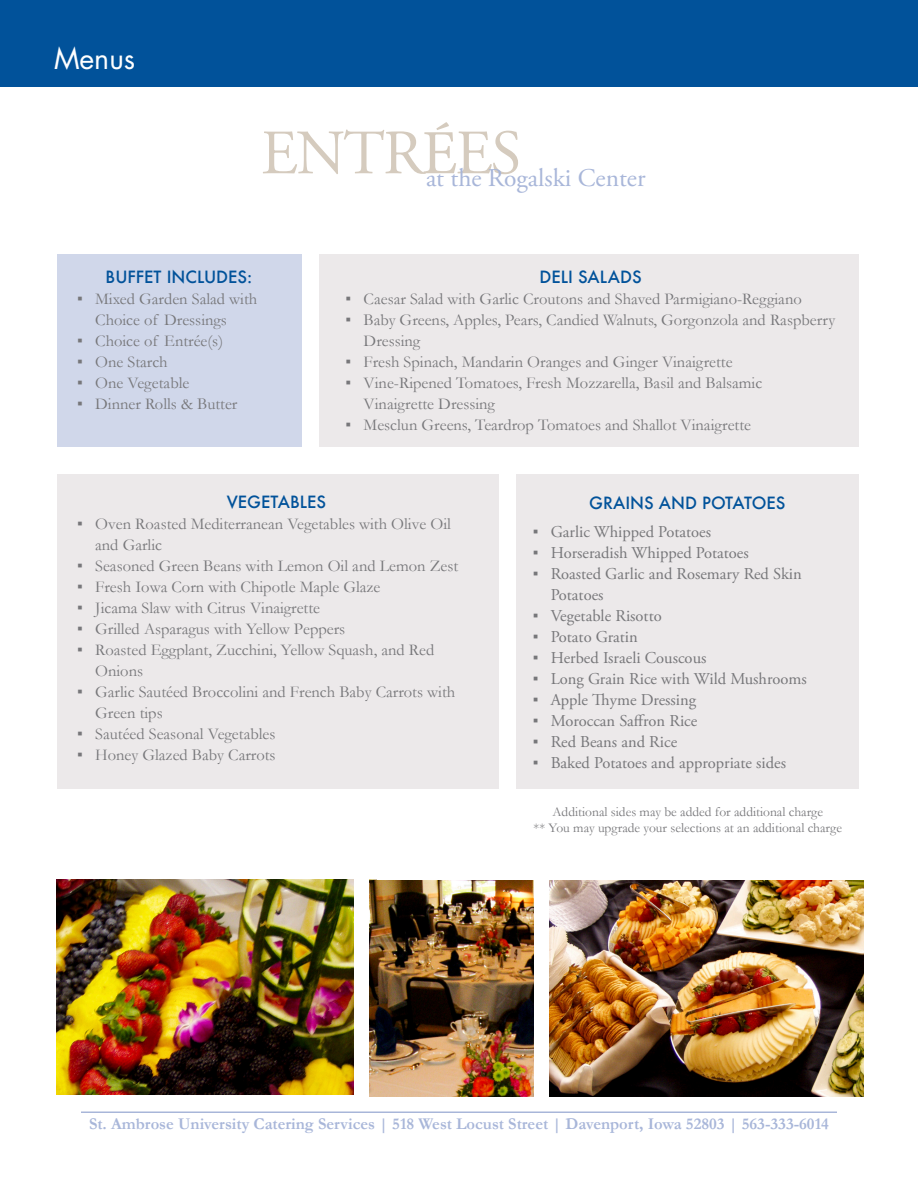
<style>
.page{position:relative;width:918px;height:1188px;background:#fff}
.page>*{position:absolute;margin:0;border:0;box-sizing:border-box;transform-origin:0 0}
.t1{font:63px "Adobe Garamond Pro";letter-spacing:-.03em;color:#d5cbbe}
.t2{font:28.5px "Futura";color:#fff}
.t3{font:25.5px "Adobe Garamond Pro";color:#a8b6d9}
.t4{font:16.5px/21px "Garamond";color:#77777a}
.t5{font:16.5px/21px "Adobe Garamond Pro";color:#77777a}
.t6{font:700 16.5px "Garamond";color:#a8b6d9}
.t7{font:500 16.5px "Futura";color:#01529a}
.t8{font:13.5px "Garamond";color:#77777a}
.s1{font-family:"Minion Pro"}
.s2{font-family:"Arial"}
</style>
<div class="page">
<div style="left:0;top:0;width:918px;height:86px;background:#01529a"></div>
<div style="left:57px;top:255px;width:245px;height:192px;background:#d0d7ea"></div>
<div style="left:319px;top:255px;width:540px;height:192px;background:#ece9ea"></div>
<div style="left:57px;top:474px;width:442px;height:315px;background:#ece9ea"></div>
<div style="left:517px;top:474px;width:342px;height:315px;background:#ece9ea"></div>
<hr style="left:81px;top:1112px;width:756px;height:1px;background:#a8b6d9">
<img style="left:57px;top:879px;width:320px;height:216px">
<img style="left:549px;top:880px;width:315px;height:216px">
<img style="left:369px;top:880px;width:165px;height:216px">
<div style="left:355px;top:874px;width:14px;height:227px;background:#fff"></div>
<p class="t2" style="left:54px;top:40px;width:83px">Menus</p>
<p class="t1" style="left:261px;top:115px;width:262px">ENTR<span class="s1">É</span>ES</p>
<p class="t3" style="left:426px;top:163px;width:221px">at the Rogalski Center</p>
<p class="t7" style="left:106px;top:266px;width:148px">BUFFET INCLUDES:</p>
<p class="t4" style="left:95px;top:289px;width:164px;text-indent:-18px"><span class="s2">▪</span> Mixed Garden Salad with<br>Choice of Dressings</p>
<p class="t4" style="left:77px;top:331px;width:147px"><span class="s2">▪</span> Choice of Entrée(s)</p>
<p class="t4" style="left:77px;top:352px;width:92px"><span class="s2">▪</span> One Starch</p>
<p class="t4" style="left:77px;top:373px;width:114px"><span class="s2">▪</span> One Vegetable</p>
<p class="t4" style="left:77px;top:394px;width:162px"><span class="s2">▪</span> Dinner Rolls &amp; Butter</p>
<p class="t7" style="left:540px;top:266px;width:104px">DELI SALADS</p>
<p class="t4" style="left:346px;top:289px;width:458px"><span class="s2">▪</span> Caesar Salad with Garlic Croutons and Shaved Parmigiano-Reggiano</p>
<p class="t4" style="left:364px;top:310px;width:473px;text-indent:-18px"><span class="s2">▪</span> Baby Greens, Apples, Pears, Candied Walnuts, Gorgonzola and Raspberry<br>Dressing</p>
<p class="t4" style="left:346px;top:352px;width:388px"><span class="s2">▪</span> Fresh Spinach, Mandarin Oranges and Ginger Vinaigrette</p>
<p class="t4" style="left:364px;top:373px;width:400px;text-indent:-18px"><span class="s2">▪</span> Vine-Ripened Tomatoes, Fresh Mozzarella, Basil and Balsamic<br>Vinaigrette Dressing</p>
<p class="t4" style="left:346px;top:415px;width:407px"><span class="s2">▪</span> Mesclun Greens, Teardrop Tomatoes and Shallot Vinaigrette</p>
<p class="t7" style="left:227px;top:490px;width:101px">VEGETABLES</p>
<p class="t4" style="left:95px;top:513px;width:357px;text-indent:-18px"><span class="s2">▪</span> Oven Roasted Mediterranean Vegetables with Olive Oil and Garlic</p>
<p class="t4" style="left:77px;top:555px;width:383px"><span class="s2">▪</span> Seasoned Green Beans with Lemon Oil and Lemon Zest</p>
<p class="t4" style="left:77px;top:576px;width:305px"><span class="s2">▪</span> Fresh Iowa Corn with Chipotle Maple Glaze</p>
<p class="t4" style="left:77px;top:597px;width:244px"><span class="s2">▪</span> Jicama Slaw with Citrus Vinaigrette</p>
<p class="t4" style="left:77px;top:618px;width:270px"><span class="s2">▪</span> Grilled Asparagus with Yellow Peppers</p>
<p class="t4" style="left:95px;top:639px;width:341px;text-indent:-18px"><span class="s2">▪</span> Roasted Eggplant, Zucchini, Yellow Squash, and Red<br>Onions</p>
<p class="t4" style="left:95px;top:681px;width:362px;text-indent:-18px"><span class="s2">▪</span> Garlic Sautéed Broccolini and French Baby Carrots with<br>Green tips</p>
<p class="t4" style="left:77px;top:723px;width:200px"><span class="s2">▪</span> Sautéed Seasonal Vegetables</p>
<p class="t4" style="left:77px;top:744px;width:200px"><span class="s2">▪</span> Honey Glazed Baby Carrots</p>
<p class="t7" style="left:589px;top:492px;width:198px">GRAINS AND POTATOES</p>
<p class="t5" style="left:533px;top:522px;width:180px"><span class="s2">▪</span> Garlic Whipped Potatoes</p>
<p class="t5" style="left:533px;top:543px;width:218px"><span class="s2">▪</span> Horseradish Whipped Potatoes</p>
<p class="t5" style="left:551px;top:564px;width:253px;text-indent:-18px"><span class="s2">▪</span> Roasted Garlic and Rosemary Red Skin<br>Potatoes</p>
<p class="t5" style="left:533px;top:606px;width:131px"><span class="s2">▪</span> Vegetable Risotto</p>
<p class="t5" style="left:533px;top:627px;width:107px"><span class="s2">▪</span> Potato Gratin</p>
<p class="t5" style="left:533px;top:648px;width:175px"><span class="s2">▪</span> Herbed Israeli Couscous</p>
<p class="t5" style="left:533px;top:669px;width:276px"><span class="s2">▪</span> Long Grain Rice with Wild Mushrooms</p>
<p class="t5" style="left:533px;top:690px;width:165px"><span class="s2">▪</span> Apple Thyme Dressing</p>
<p class="t5" style="left:533px;top:711px;width:166px"><span class="s2">▪</span> Moroccan Saffron Rice</p>
<p class="t5" style="left:533px;top:732px;width:146px"><span class="s2">▪</span> Red Beans and Rice</p>
<p class="t5" style="left:533px;top:753px;width:255px"><span class="s2">▪</span> Baked Potatoes and appropriate sides</p>
<p class="t8" style="left:552px;top:803px;width:272px">Additional sides may be added for additional charge</p>
<p class="t8" style="left:534px;top:819px;width:310px">** You may upgrade your selections at an additional charge</p>
<p class="t6" style="left:89px;top:1114px;width:741px">St. Ambrose University Catering Services | 518 West Locust Street | Davenport, Iowa 52803 | 563-333-6014</p>
</div>
